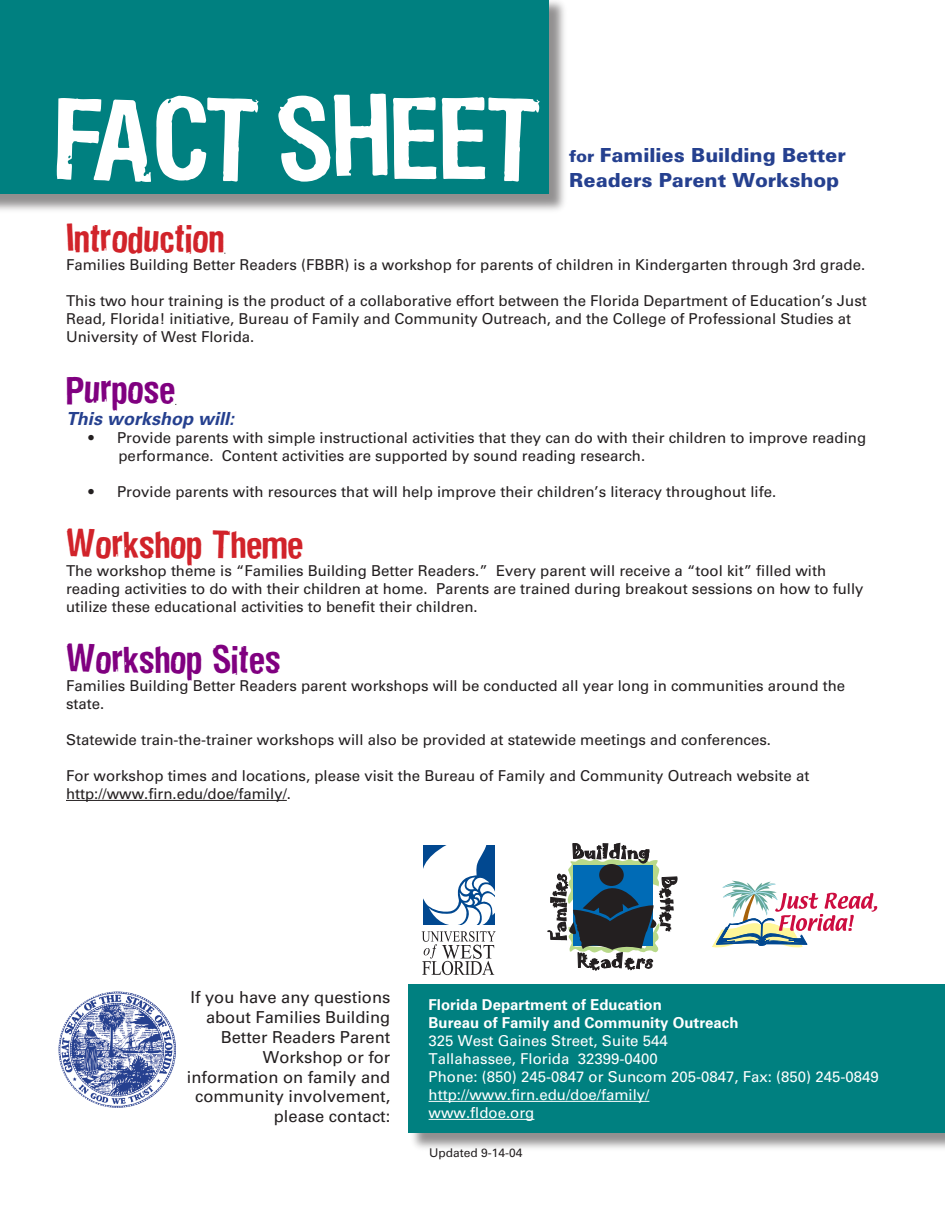
<style>
.page{position:relative;width:945px;height:1215px;background:#fff}
.page>*{position:absolute;margin:0;border:0;box-sizing:border-box;transform-origin:0 0}
.t1{font:108px "Dirtyhouse";letter-spacing:-.02em;color:#fff}
.t2{font:36px "Dirtyhouse";color:#d1232a}
.t3{font:36px "Dirtyhouse";color:#800080}
.t4{font:21px/25.2px "Univers Black DTC";color:#25408f}
.t5{font:italic 700 18px "Univers";color:#25408f}
.t6{font:16.5px/19.8px "Univers";color:#231f20;text-align:right}
.t7{font:15px/18px "Univers";color:#231f20}
.t8{font:15px/18px "Univers";color:#fff}
.t9{font:700 15px/18px "Univers";color:#fff}
.t10{font:12px "Univers";color:#231f20}
.s1{font-size:18px}
</style>
<div class="page">
<hr style="left:66px;top:800px;width:221px;height:1px;background:#231f20">
<div style="left:0;top:0;width:569px;height:214px;background:#231f20;opacity:.5"></div>
<div style="left:0;top:0;width:549px;height:194px;background:#008080"></div>
<div style="left:410px;top:986px;width:535px;height:167px;background:#231f20;opacity:.5"></div>
<div style="left:408px;top:984px;width:537px;height:148px;background:#008080"></div>
<hr style="left:429px;top:1101px;width:220px;height:1px;background:#fff">
<hr style="left:429px;top:1119px;width:105px;height:1px;background:#fff">
<svg style="left:712px;top:881px;width:165px;height:67px"></svg>
<svg style="left:548px;top:843px;width:130px;height:127px"></svg>
<img style="left:58px;top:992px;width:117px;height:116px">
<svg style="left:421px;top:845px;width:75px;height:130px"></svg>
<h1 class="t1" style="left:54px;top:65px;width:490px">FACT SHEET</h1>
<h3 class="t4" style="left:569px;top:142px;width:278px"><span class="s1">for</span> Families Building Better<br>Readers Parent Workshop</h3>
<h2 class="t2" style="left:66px;top:213px;width:160px">Introduction</h2>
<p class="t7" style="left:66px;top:256px;width:801px">Families Building Better Readers (FBBR) is a workshop for parents of children in Kindergarten through 3rd grade.</p>
<p class="t7" style="left:66px;top:292px;width:802px">This two hour training is the product of a collaborative effort between the Florida Department of Education’s Just<br>Read, Florida! initiative, Bureau of Family and Community Outreach, and the College of Professional Studies at<br>University of West Florida.</p>
<h2 class="t3" style="left:66px;top:364px;width:111px">Purpose</h2>
<p class="t5" style="left:66px;top:408px;width:170px">This workshop will:</p>
<p class="t7" style="left:118px;top:428px;width:749px;text-indent:-30px">• Provide parents with simple instructional activities that they can do with their children to improve reading performance. Content activities are supported by sound reading research.</p>
<p class="t7" style="left:88px;top:482px;width:689px">• Provide parents with resources that will help improve their children’s literacy throughout life.</p>
<h2 class="t2" style="left:66px;top:519px;width:239px">Workshop Theme</h2>
<p class="t7" style="left:66px;top:562px;width:799px">The workshop theme is “Families Building Better Readers.” Every parent will receive a “tool kit” filled with reading activities to do with their children at home. Parents are trained during breakout sessions on how to fully utilize these educational activities to benefit their children.</p>
<h2 class="t3" style="left:66px;top:634px;width:216px">Workshop Sites</h2>
<p class="t7" style="left:66px;top:677px;width:781px">Families Building Better Readers parent workshops will be conducted all year long in communities around the state.</p>
<p class="t7" style="left:66px;top:731px;width:707px">Statewide train-the-trainer workshops will also be provided at statewide meetings and conferences.</p>
<p class="t7" style="left:66px;top:767px;width:745px">For workshop times and locations, please visit the Bureau of Family and Community Outreach website at http://www.firn.edu/doe/family/.</p>
<p class="t6" style="left:187px;top:988px;width:205px">If you have any questions about Families Building<br>Better Readers Parent<br>Workshop or for information on family and community involvement, please contact:</p>
<p class="t9" style="left:429px;top:996px;width:312px">Florida Department of Education<br>Bureau of Family and Community Outreach</p>
<p class="t8" style="left:429px;top:1032px;width:452px">325 West Gaines Street, Suite 544<br>Tallahassee, Florida 32399-0400<br>Phone: (850) 245-0847 or Suncom 205-0847, Fax: (850) 245-0849 http://www.firn.edu/doe/family/<br>www.fldoe.org</p>
<p class="t10" style="left:429px;top:1145px;width:95px">Updated 9-14-04</p>
</div>
